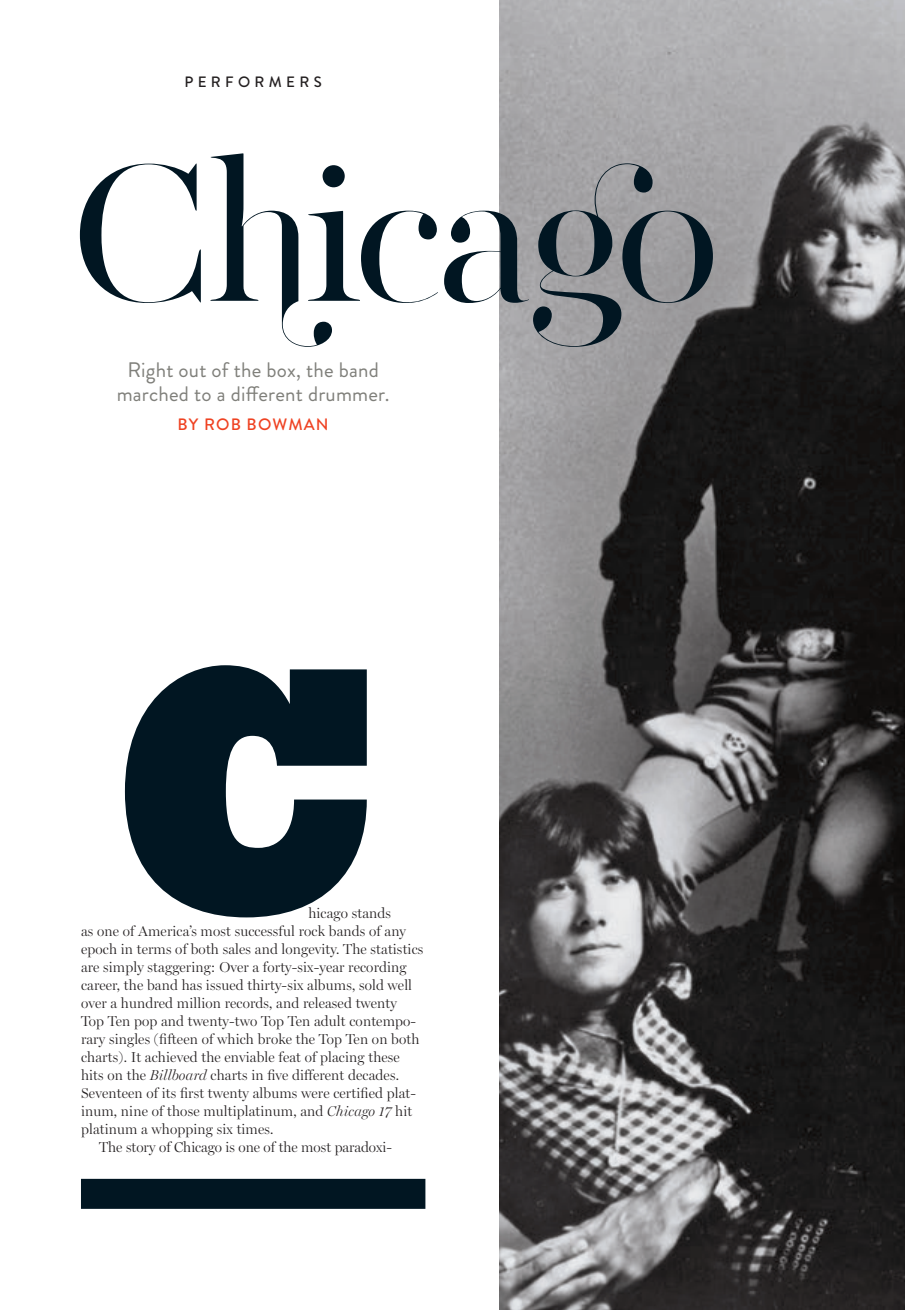
<style>
.page{position:relative;width:905px;height:1310px;background:#fff}
.page>*{position:absolute;margin:0;border:0;box-sizing:border-box;transform-origin:0 0}
.t1{font:347.85px "Spade";color:#011622}
.t2{font:201.15px "PF Regal Finesse Pro";letter-spacing:-.025em;color:#011622}
.t3{font:21px/24px "Brandon Grotesque";letter-spacing:.01em;color:#7f7f7a;text-align:center}
.t4{font:500 16.5px "Brandon Grotesque";letter-spacing:.07em;color:#ef4222}
.t5{font:500 15px "Brandon Grotesque";letter-spacing:.29em;color:#231f20}
.t6{font:300 14.4px/18px "Miller Display";letter-spacing:.01em;color:#231f20}
.s1{font-style:italic}
</style>
<div class="page">
<img style="left:500px;top:0;width:404px;height:1310px">
<div style="left:81px;top:1178px;width:344px;height:30px;background:#011622"></div>
<p class="t5" style="left:184px;top:71px;width:139px">PERFORMERS</p>
<h2 class="t2" style="left:71px;top:114px;width:651px">Chicago</h2>
<h3 class="t3" style="left:117px;top:358px;width:274px">Right out of the box, the band marched to a different drummer.</h3>
<p class="t4" style="left:177px;top:412px;width:153px">BY ROB BOWMAN</p>
<h1 class="t1" style="left:118px;top:517px;width:257px">C</h1>
<p class="t6" style="left:81px;top:904px;width:344px;text-indent:227px">hicago stands<br>as one of America’s most successful rock bands of any epoch in terms of both sales and longevity. The statistics are simply staggering: Over a forty-six-year recording career, the band has issued thirty-six albums, sold well over a hundred million records, and released twenty Top Ten pop and twenty-two Top Ten adult contempo-</p>
<p class="t6" style="left:81px;top:1030px;width:340px">rary singles (fifteen of which broke the Top Ten on both</p>
<p class="t6" style="left:81px;top:1048px;width:320px">charts). It achieved the enviable feat of placing these</p>
<p class="t6" style="left:81px;top:1066px;width:319px">hits on the <span class="s1">Billboard</span> charts in five different decades.</p>
<p class="t6" style="left:81px;top:1084px;width:336px">Seventeen of its first twenty albums were certified plat-</p>
<p class="t6" style="left:81px;top:1102px;width:332px">inum, nine of those multiplatinum, and <span class="s1">Chicago 17</span> hit</p>
<p class="t6" style="left:81px;top:1120px;width:194px">platinum a whopping six times.</p>
<p class="t6" style="left:99px;top:1138px;width:294px">The story of Chicago is one of the most paradoxi-</p>
</div>
